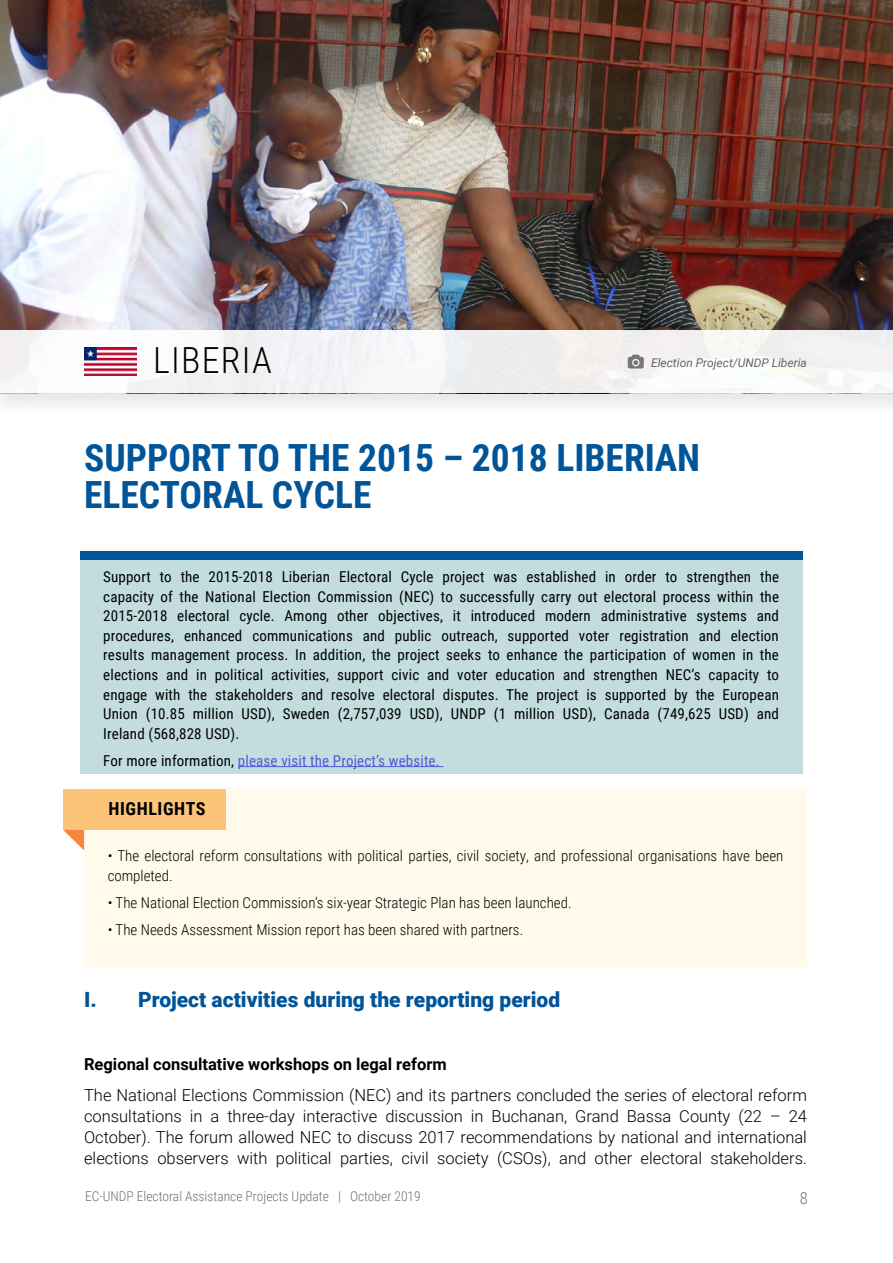
<style>
.page{position:relative;width:893px;height:1263px;background:#fff}
.page>*{position:absolute;margin:0;border:0;box-sizing:border-box;transform-origin:0 0}
.t1{font:700 37.5px/37.5px "Roboto Condensed";color:#005498}
.t2{font:300 36px "Roboto Condensed";letter-spacing:.035em;color:#000}
.t3{font:900 21px "Roboto";color:#005498}
.t4{font:700 18px "Roboto Condensed";letter-spacing:.035em;color:#000}
.t5{font:300 16.5px/21px "Roboto";color:#000;text-align:justify}
.t6{font:700 16.5px "Roboto";color:#000}
.t7{font:300 16.5px "Roboto Condensed";color:#6f7174}
.t8{font:15px/19.5px "Roboto Condensed";letter-spacing:.01em;color:#000;text-align:justify}
.t9{font:300 15px/19.5px "Roboto Condensed";color:#000}
.t10{font:15px "Roboto Condensed";letter-spacing:.01em;color:#4f5cd6}
.t11{font:300 13.5px "Roboto Condensed";color:#6f7174}
.t12{font:italic 12px "Roboto";color:#000}
.s1{color:#000}
</style>
<div class="page">
<img style="left:0;top:0;width:892px;height:330px">
<div style="left:0;top:330px;width:893px;height:90px;background:#f4f3f4"></div>
<svg style="left:628px;top:355px;width:16px;height:13px"></svg>
<img style="left:84px;top:348px;width:52px;height:27px">
<div style="left:84px;top:787px;width:723px;height:179px;background:#fffaeb"></div>
<div style="left:63px;top:789px;width:162px;height:41px;background:#fbc479"></div>
<svg style="left:63px;top:830px;width:21px;height:20px"></svg>
<div style="left:80px;top:555px;width:723px;height:218px;background:#c3dddf"></div>
<div style="left:80px;top:551px;width:723px;height:8px;background:#005498"></div>
<hr style="left:238px;top:766px;width:205px;height:1px;background:#4f5cd6">
<h2 class="t2" style="left:153px;top:335px;width:120px">LIBERIA</h2>
<p class="t12" style="left:651px;top:354px;width:157px">Election Project/UNDP Liberia</p>
<h1 class="t1" style="left:84px;top:437px;width:618px">SUPPORT TO THE 2015 – 2018 LIBERIAN<br>ELECTORAL CYCLE</h1>
<p class="t8" style="left:103px;top:567px;width:677px">Support to the 2015-2018 Liberian Electoral Cycle project was established in order to strengthen the capacity of the National Election Commission (NEC) to successfully carry out electoral process within the 2015-2018 electoral cycle. Among other objectives, it introduced modern administrative systems and procedures, enhanced communications and public outreach, supported voter registration and election results management process. In addition, the project seeks to enhance the participation of women in the elections and in political activities, support civic and voter education and strengthen NEC’s capacity to engage with the stakeholders and resolve electoral disputes. The project is supported by the European Union (10.85 million USD), Sweden (2,757,039 USD), UNDP (1 million USD), Canada (749,625 USD) and Ireland (568,828 USD).</p>
<p class="t10" style="left:103px;top:750px;width:338px"><span class="s1">For more information,</span> please visit the Project’s website.</p>
<p class="t4" style="left:108px;top:796px;width:99px">HIGHLIGHTS</p>
<p class="t9" style="left:108px;top:845px;width:677px">• The electoral reform consultations with political parties, civil society, and professional organisations have been completed.</p>
<p class="t9" style="left:108px;top:892px;width:465px">• The National Election Commission’s six-year Strategic Plan has been launched.</p>
<p class="t9" style="left:108px;top:919px;width:417px">• The Needs Assessment Mission report has been shared with partners.</p>
<h3 class="t3" style="left:84px;top:985px;width:478px">I. Project activities during the reporting period</h3>
<p class="t6" style="left:84px;top:1052px;width:364px">Regional consultative workshops on legal reform</p>
<p class="t5" style="left:84px;top:1084px;width:724px">The National Elections Commission (NEC) and its partners concluded the series of electoral reform consultations in a three-day interactive discussion in Buchanan, Grand Bassa County (22 – 24<br>October). The forum allowed NEC to discuss 2017 recommendations by national and international elections observers with political parties, civil society (CSOs), and other electoral stakeholders.</p>
<p class="t11" style="left:85px;top:1186px;width:337px">EC-UNDP Electoral Assistance Projects Update | October 2019</p>
<p class="t7" style="left:800px;top:1186px;width:10px">8</p>
</div>
